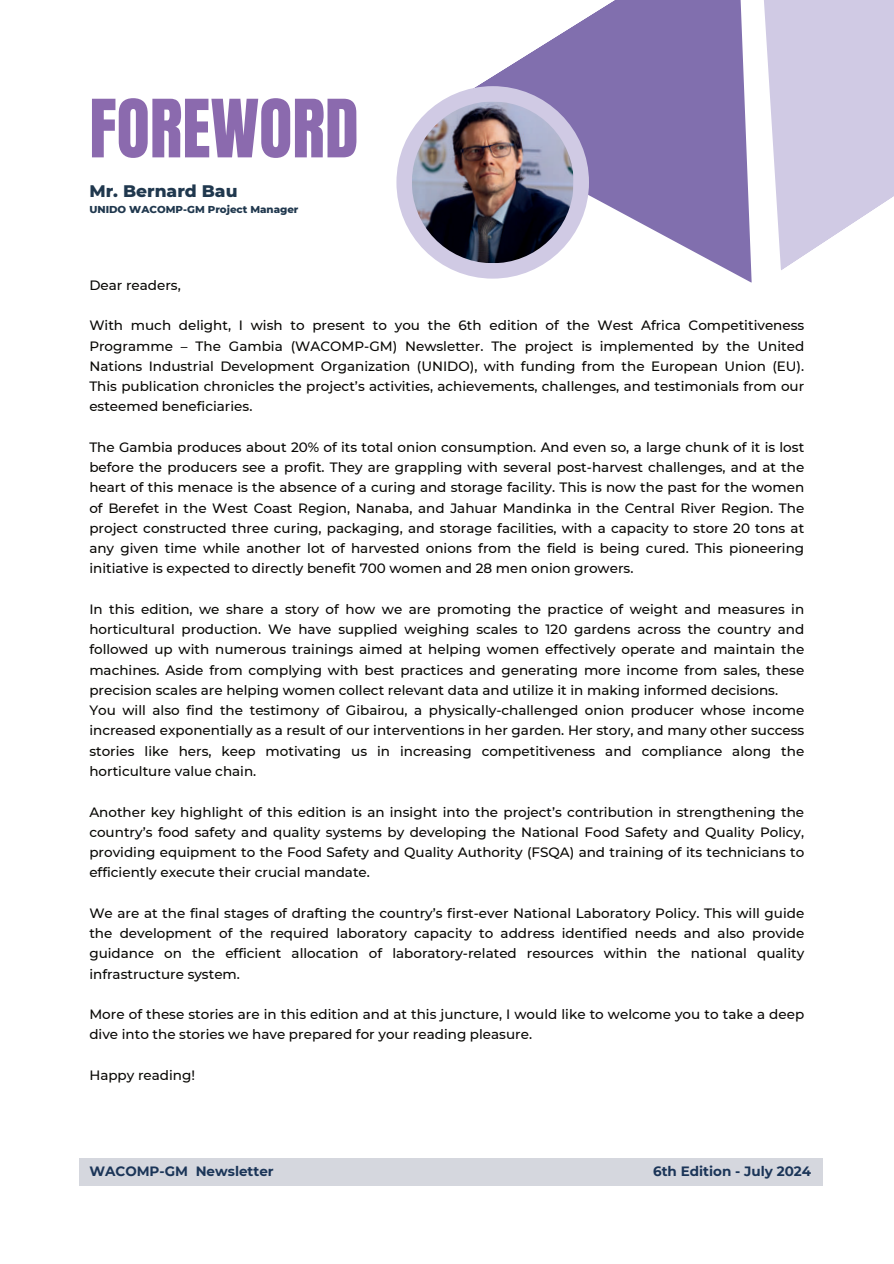
<style>
.page{position:relative;width:894px;height:1264px;background:#fff}
.page>*{position:absolute;margin:0;border:0;box-sizing:border-box;transform-origin:0 0}
.t1{font:68.25px "Anton";color:#8b6aae}
.t2{font:800 17.1px "Montserrat";color:#20384e}
.t3{font:500 13.5px/20.2px "Montserrat";color:#080704;text-align:justify}
.t4{font:700 13.5px "Montserrat";color:#1b3558}
.t5{font:800 10.2px "Montserrat";color:#20384e}
</style>
<div class="page">
<div style="left:79px;top:1158px;width:743px;height:27px;background:#d5d7de"></div>
<svg style="left:442px;top:0;width:309px;height:283px;fill:#816fae"></svg>
<svg style="left:764px;top:0;width:129px;height:270px"></svg>
<div style="left:396px;top:86px;width:193px;height:192px;background:#d0cae4;border-radius:50%"></div>
<img style="left:411px;top:101px;width:163px;height:163px">
<h1 class="t1" style="left:89px;top:94px;width:271px">FOREWORD</h1>
<p class="t2" style="left:89px;top:178px;width:150px">Mr. Bernard Bau</p>
<p class="t5" style="left:89px;top:202px;width:210px">UNIDO WACOMP-GM Project Manager</p>
<p class="t3" style="left:89px;top:274px;width:93px">Dear readers,</p>
<p class="t3" style="left:89px;top:315px;width:716px">With much delight, I wish to present to you the 6th edition of the West Africa Competitiveness Programme – The Gambia (WACOMP-GM) Newsletter. The project is implemented by the United Nations Industrial Development Organization (UNIDO), with funding from the European Union (EU).<br>This publication chronicles the project’s activities, achievements, challenges, and testimonials from our esteemed beneficiaries.</p>
<p class="t3" style="left:89px;top:436px;width:716px">The Gambia produces about 20% of its total onion consumption. And even so, a large chunk of it is lost before the producers see a profit. They are grappling with several post-harvest challenges, and at the heart of this menace is the absence of a curing and storage facility. This is now the past for the women of Berefet in the West Coast Region, Nanaba, and Jahuar Mandinka in the Central River Region. The project constructed three curing, packaging, and storage facilities, with a capacity to store 20 tons at any given time while another lot of harvested onions from the field is being cured. This pioneering initiative is expected to directly benefit 700 women and 28 men onion growers.</p>
<p class="t3" style="left:89px;top:598px;width:716px;text-align:left">In this edition, we share a story of how we are promoting the practice of weight and measures in horticultural production. We have supplied weighing scales to 120 gardens across the country and followed up with numerous trainings aimed at helping women effectively operate and maintain the machines. Aside from complying with best practices and generating more income from sales, these precision scales are helping women collect relevant data and utilize it in making informed decisions.<br>You will also find the testimony of Gibairou, a physically-challenged onion producer whose income increased exponentially as a result of our interventions in her garden. Her story, and many other success stories like hers, keep motivating us in increasing competitiveness and compliance along the horticulture value chain.</p>
<p class="t3" style="left:89px;top:801px;width:716px">Another key highlight of this edition is an insight into the project’s contribution in strengthening the country’s food safety and quality systems by developing the National Food Safety and Quality Policy, providing equipment to the Food Safety and Quality Authority (FSQA) and training of its technicians to efficiently execute their crucial mandate.</p>
<p class="t3" style="left:89px;top:902px;width:716px">We are at the final stages of drafting the country’s first-ever National Laboratory Policy. This will guide the development of the required laboratory capacity to address identified needs and also provide guidance on the efficient allocation of laboratory-related resources within the national quality infrastructure system.</p>
<p class="t3" style="left:89px;top:1003px;width:716px">More of these stories are in this edition and at this juncture, I would like to welcome you to take a deep dive into the stories we have prepared for your reading pleasure.</p>
<p class="t3" style="left:89px;top:1064px;width:107px">Happy reading!</p>
<p class="t4" style="left:89px;top:1161px;width:186px">WACOMP-GM Newsletter</p>
<p class="t4" style="left:653px;top:1161px;width:159px">6th Edition - July 2024</p>
</div>
